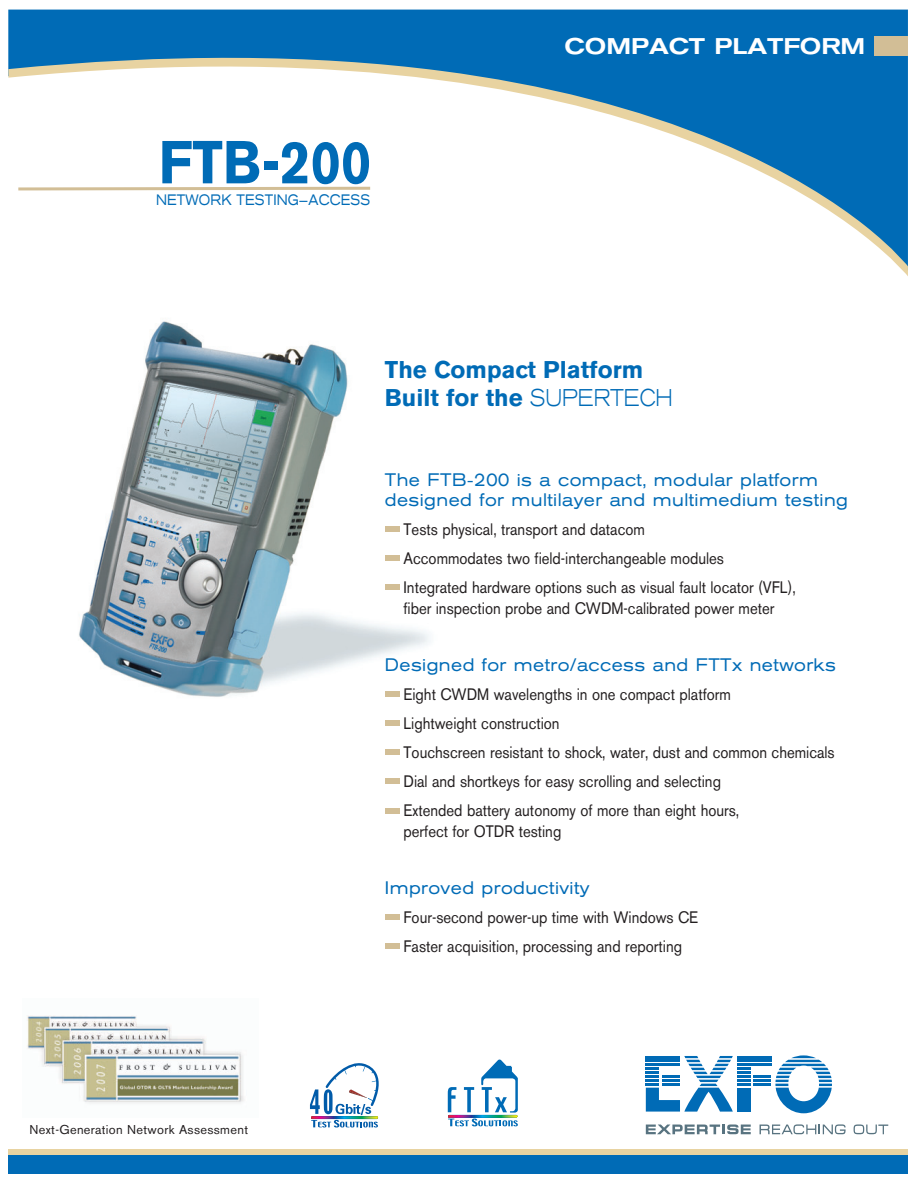
<style>
.page{position:relative;width:918px;height:1188px;background:#fff}
.page>*{position:absolute;margin:0;border:0;box-sizing:border-box;transform-origin:0 0}
.t1{font:700 60px "Akzidenz Grotesk BE";color:#006bb6;scale:.9 1}
.t2{font:700 24px/28.5px "Akzidenz Grotesk BE";color:#006bb6}
.t3{font:500 expanded 22.5px "Akzidenz Grotesk BE";color:#fff}
.t4{font:expanded 18px/19.5px "Akzidenz Grotesk BE";letter-spacing:.025em;color:#006bb6;scale:.9 1}
.t5{font:16.5px/29.1px "Akzidenz Grotesk BE";color:#231f20;scale:.9 1}
.t6{font:expanded 15px "Akzidenz Grotesk BE";letter-spacing:.01em;color:#006bb6;scale:.8 1}
.t7{font:12.75px "Akzidenz Grotesk BE";letter-spacing:.025em;color:#231f20}
.s1{font-weight:300;font-stretch:expanded}
</style>
<div class="page">
<div style="left:8px;top:1150px;width:900px;height:24px;background:linear-gradient(to right,#e8d3a1,#e8d3a1)"></div>
<div style="left:8px;top:1156px;width:900px;height:18px;background:#006bb6"></div>
<svg style="left:8px;top:10px;width:900px;height:266px"></svg>
<svg style="left:646px;top:1055px;width:186px;height:58px"></svg>
<hr style="left:646px;top:1064px;width:34px;height:2px;background:#006bb6">
<svg style="left:854px;top:1124px;width:34px;height:10px"></svg>
<svg style="left:760px;top:1124px;width:86px;height:10px"></svg>
<svg style="left:646px;top:1124px;width:105px;height:10px"></svg>
<svg style="left:448px;top:1087px;width:8px;height:25px"></svg>
<svg style="left:464px;top:1087px;width:10px;height:25px"></svg>
<svg style="left:448px;top:1119px;width:70px;height:7px"></svg>
<hr style="left:448px;top:1115px;width:69px;height:3px;background:#006bb6">
<svg style="left:481px;top:1060px;width:37px;height:53px"></svg>
<svg style="left:310px;top:1063px;width:69px;height:65px"></svg>
<img style="left:79px;top:321px;width:351px;height:400px">
<div style="left:874px;top:36px;width:34px;height:20px;background:#d2be96"></div>
<svg style="left:18px;top:187px;width:352px;height:3px"></svg>
<div style="left:385px;top:526px;width:14px;height:6px;background:#d2be96"></div>
<div style="left:385px;top:555px;width:14px;height:6px;background:#d2be96"></div>
<div style="left:385px;top:585px;width:14px;height:5px;background:#d2be96"></div>
<div style="left:385px;top:691px;width:14px;height:6px;background:#d2be96"></div>
<div style="left:385px;top:720px;width:14px;height:6px;background:#d2be96"></div>
<div style="left:385px;top:750px;width:14px;height:5px;background:#d2be96"></div>
<div style="left:385px;top:779px;width:14px;height:5px;background:#d2be96"></div>
<div style="left:385px;top:808px;width:14px;height:5px;background:#d2be96"></div>
<div style="left:385px;top:915px;width:14px;height:5px;background:#d2be96"></div>
<div style="left:385px;top:944px;width:14px;height:5px;background:#d2be96"></div>
<img style="left:27px;top:1015px;width:217px;height:88px">
<h1 class="t1" style="left:159px;top:128px;width:238px">FTB-200</h1>
<p class="t6" style="left:156px;top:191px;width:269px">NETWORK TESTING—ACCESS</p>
<h3 class="t3" style="left:565px;top:33px;width:302px">COMPACT PLATFORM</h3>
<h2 class="t2" style="left:385px;top:355px;width:289px">The Compact Platform<br>Built for the <span class="s1">SUPERTECH</span></h2>
<p class="t4" style="left:385px;top:471px;width:516px">The FTB-200 is a compact, modular platform designed for multilayer and multimedium testing</p>
<p class="t5" style="left:404px;top:515px;width:437px">Tests physical, transport and datacom<br>Accommodates two field-interchangeable modules<br>Integrated hardware options such as visual fault locator (VFL),</p>
<p class="t5" style="left:404px;top:594px;width:414px">fiber inspection probe and CWDM-calibrated power meter</p>
<p class="t4" style="left:385px;top:655px;width:503px">Designed for metro/access and FTTx networks</p>
<p class="t5" style="left:404px;top:680px;width:481px">Eight CWDM wavelengths in one compact platform<br>Lightweight construction<br>Touchscreen resistant to shock, water, dust and common chemicals Dial and shortkeys for easy scrolling and selecting<br>Extended battery autonomy of more than eight hours,</p>
<p class="t5" style="left:404px;top:817px;width:177px">perfect for OTDR testing</p>
<p class="t4" style="left:385px;top:878px;width:229px">Improved productivity</p>
<p class="t5" style="left:404px;top:903px;width:329px">Four-second power-up time with Windows CE<br>Faster acquisition, processing and reporting</p>
<p class="t7" style="left:30px;top:1122px;width:220px">Next-Generation Network Assessment</p>
</div>
